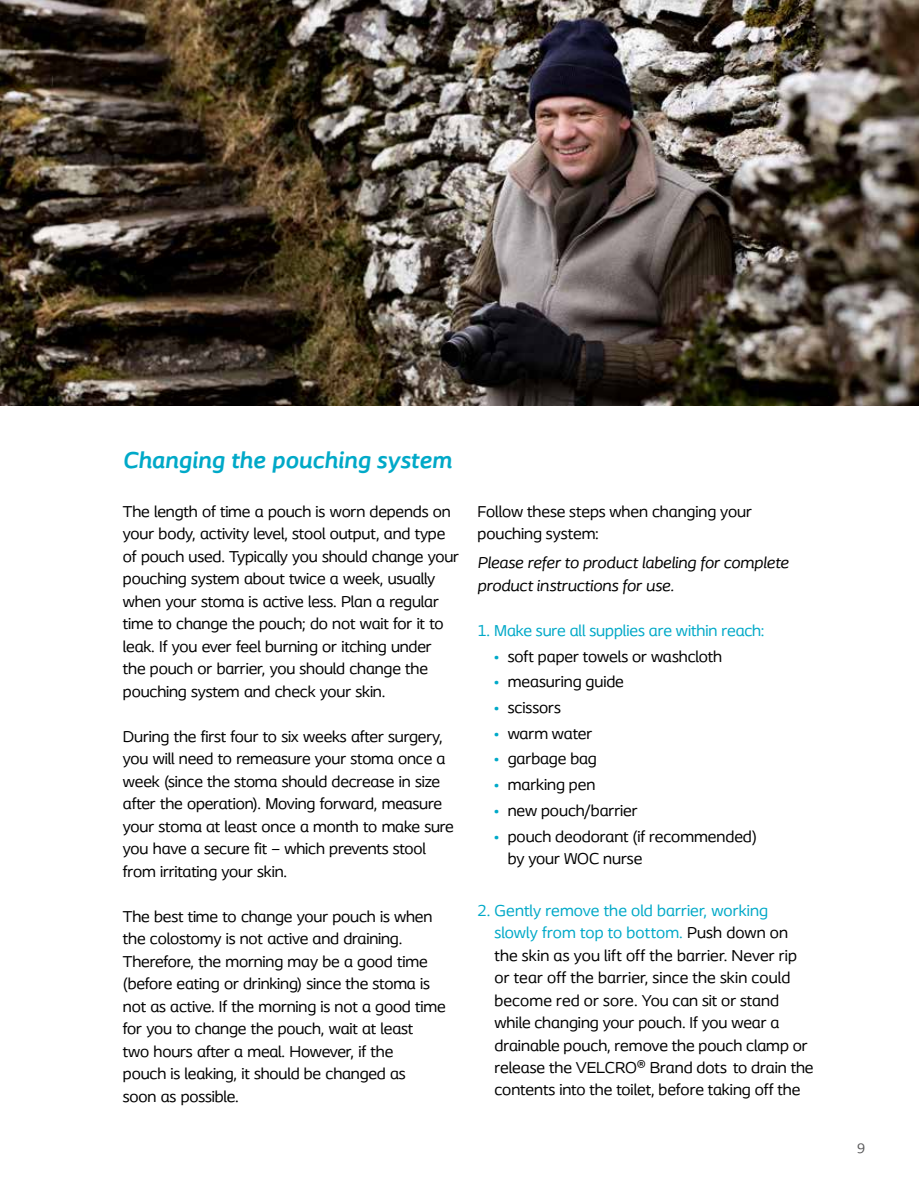
<style>
.page{position:relative;width:919px;height:1187px;background:#fff}
.page>*{position:absolute;margin:0;border:0;box-sizing:border-box;transform-origin:0 0}
.t1{font:italic 700 24px "Coloplast";color:#00a9c8}
.t2{font:16.5px/22.5px "Coloplast";letter-spacing:-.01em;color:#000}
.t3{font:italic 16.5px/22.5px "Coloplast";letter-spacing:-.005em;color:#000}
.t4{font:16.5px "Coloplast";letter-spacing:-.005em;color:#00a9c8}
.t5{font:14.25px "Coloplast";color:#58585a}
.s1{color:#00a9c8}
</style>
<div class="page">
<img style="left:0;top:0;width:918px;height:405px">
<h1 class="t1" style="left:123px;top:445px;width:330px">Changing the pouching system</h1>
<p class="t2" style="left:123px;top:499px;width:337px">The length of time a pouch is worn depends on your body, activity level, stool output, and type of pouch used. Typically you should change your pouching system about twice a week, usually when your stoma is active less. Plan a regular time to change the pouch; do not wait for it to leak. If you ever feel burning or itching under<br>the pouch or barrier, you should change the pouching system and check your skin.</p>
<p class="t2" style="left:123px;top:724px;width:332px">During the first four to six weeks after surgery, you will need to remeasure your stoma once a week (since the stoma should decrease in size after the operation). Moving forward, measure your stoma at least once a month to make sure you have a secure fit – which prevents stool from irritating your skin.</p>
<p class="t2" style="left:123px;top:904px;width:324px">The best time to change your pouch is when the colostomy is not active and draining.<br>Therefore, the morning may be a good time (before eating or drinking) since the stoma is not as active. If the morning is not a good time for you to change the pouch, wait at least<br>two hours after a meal. However, if the<br>pouch is leaking, it should be changed as<br>soon as possible.</p>
<p class="t2" style="left:477px;top:499px;width:276px">Follow these steps when changing your pouching system:</p>
<p class="t3" style="left:477px;top:551px;width:313px">Please refer to product labeling for complete product instructions for use.</p>
<p class="t4" style="left:477px;top:620px;width:288px">1. Make sure all supplies are within reach:</p>
<p class="t2" style="left:493px;top:644px;width:230px"><span class="s1">•</span> soft paper towels or washcloth</p>
<p class="t2" style="left:493px;top:670px;width:132px"><span class="s1">•</span> measuring guide</p>
<p class="t2" style="left:493px;top:696px;width:69px"><span class="s1">•</span> scissors</p>
<p class="t2" style="left:493px;top:721px;width:100px"><span class="s1">•</span> warm water</p>
<p class="t2" style="left:493px;top:747px;width:105px"><span class="s1">•</span> garbage bag</p>
<p class="t2" style="left:493px;top:773px;width:103px"><span class="s1">•</span> marking pen</p>
<p class="t2" style="left:493px;top:799px;width:146px"><span class="s1">•</span> new pouch/barrier</p>
<p class="t2" style="left:507px;top:824px;width:251px;text-indent:-14px"><span class="s1">•</span> pouch deodorant (if recommended) by your WOC nurse</p>
<p class="t2" style="left:494px;top:898px;width:320px;text-indent:-17px"><span class="s1">2. Gently remove the old barrier, working slowly from top to bottom.</span> Push down on the skin as you lift off the barrier. Never rip or tear off the barrier, since the skin could become red or sore. You can sit or stand while changing your pouch. If you wear a drainable pouch, remove the pouch clamp or release the VELCRO® Brand dots to drain the contents into the toilet, before taking off the</p>
<p class="t5" style="left:857px;top:1139px;width:10px">9</p>
</div>
